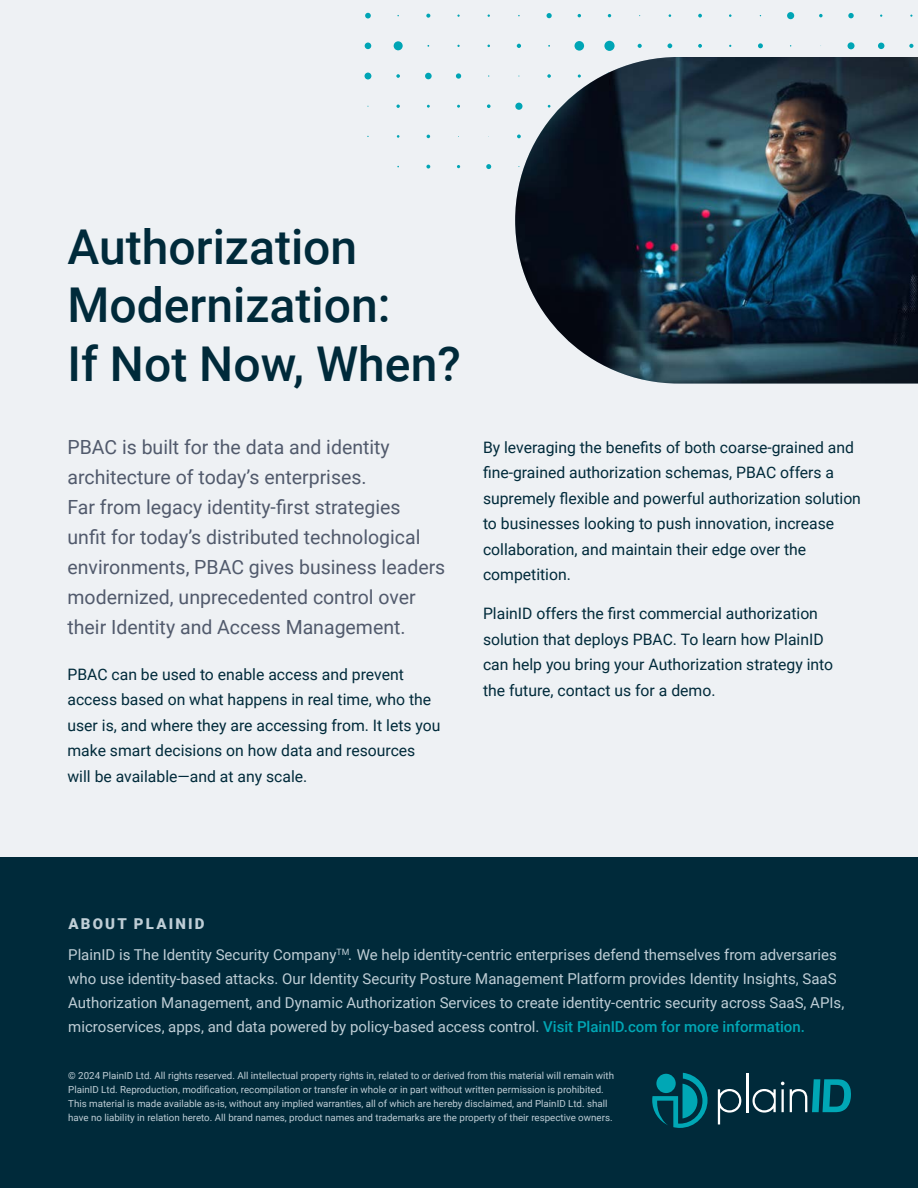
<style>
.page{position:relative;width:918px;height:1188px;background:#fff}
.page>*{position:absolute;margin:0;border:0;box-sizing:border-box;transform-origin:0 0}
.t1{font:500 48px/58.5px "Roboto";color:#002a3a}
.t2{font:19.5px/30px "Roboto";color:#515a6c}
.t3{font:15.75px/25.5px "Roboto";color:#002a3a}
.t4{font:15px/24px "Roboto";color:#bfced6}
.t5{font:9.75px/14.2px "Roboto";color:#bfced6}
.s1{font-weight:900}
.s2{font-weight:500;color:#00a7b5}
</style>
<div class="page">
<div style="left:0;top:856px;width:918px;height:332px;background:#002a3a"></div>
<div style="left:0;top:0;width:918px;height:856px;background:#eef1f4"></div>
<svg style="left:486px;top:164px;width:5px;height:5px"></svg>
<svg style="left:426px;top:165px;width:4px;height:4px"></svg>
<svg style="left:487px;top:104px;width:4px;height:4px"></svg>
<svg style="left:396px;top:105px;width:4px;height:3px"></svg>
<svg style="left:456px;top:73px;width:5px;height:6px"></svg>
<div style="left:425px;top:73px;width:7px;height:6px;background:#00a5b5;border-radius:50%"></div>
<svg style="left:396px;top:74px;width:4px;height:4px"></svg>
<svg style="left:365px;top:73px;width:6px;height:6px"></svg>
<svg style="left:909px;top:44px;width:4px;height:4px"></svg>
<svg style="left:878px;top:43px;width:6px;height:6px"></svg>
<div style="left:848px;top:42px;width:7px;height:7px;background:#00a5b5;border-radius:50%"></div>
<svg style="left:758px;top:43px;width:5px;height:5px"></svg>
<svg style="left:698px;top:44px;width:4px;height:4px"></svg>
<svg style="left:667px;top:43px;width:5px;height:5px"></svg>
<svg style="left:638px;top:44px;width:4px;height:4px"></svg>
<div style="left:604px;top:41px;width:11px;height:10px;background:#00a5b5;border-radius:50%"></div>
<div style="left:575px;top:41px;width:9px;height:10px;background:#00a5b5;border-radius:50%"></div>
<svg style="left:517px;top:44px;width:4px;height:4px"></svg>
<div style="left:394px;top:41px;width:9px;height:9px;background:#00a5b5;border-radius:50%"></div>
<svg style="left:365px;top:43px;width:6px;height:6px"></svg>
<svg style="left:848px;top:13px;width:6px;height:5px"></svg>
<svg style="left:819px;top:14px;width:4px;height:3px"></svg>
<div style="left:787px;top:12px;width:7px;height:7px;background:#00a5b5;border-radius:50%"></div>
<svg style="left:698px;top:14px;width:4px;height:4px"></svg>
<svg style="left:547px;top:13px;width:5px;height:5px"></svg>
<svg style="left:426px;top:14px;width:4px;height:4px"></svg>
<svg style="left:365px;top:13px;width:6px;height:5px"></svg>
<svg style="left:652px;top:1073px;width:56px;height:55px"></svg>
<svg style="left:718px;top:1089px;width:23px;height:35px"></svg>
<hr style="left:746px;top:1073px;width:3px;height:39px;background:#fff">
<svg style="left:753px;top:1082px;width:31px;height:31px"></svg>
<svg style="left:790px;top:1079px;width:61px;height:33px"></svg>
<img style="left:515px;top:57px;width:403px;height:327px">
<h1 class="t1" style="left:68px;top:216px;width:395px">Authorization<br>Modernization:<br>If Not Now, When?</h1>
<p class="t2" style="left:68px;top:431px;width:379px">PBAC is built for the data and identity architecture of today’s enterprises.<br>Far from legacy identity-first strategies<br>unfit for today’s distributed technological environments, PBAC gives business leaders modernized, unprecedented control over their Identity and Access Management.</p>
<p class="t3" style="left:68px;top:661px;width:375px">PBAC can be used to enable access and prevent access based on what happens in real time, who the user is, and where they are accessing from. It lets you make smart decisions on how data and resources will be available—and at any scale.</p>
<p class="t3" style="left:483px;top:434px;width:380px">By leveraging the benefits of both coarse-grained and fine-grained authorization schemas, PBAC offers a supremely flexible and powerful authorization solution to businesses looking to push innovation, increase collaboration, and maintain their edge over the competition.</p>
<p class="t3" style="left:483px;top:600px;width:352px">PlainID offers the first commercial authorization solution that deploys PBAC. To learn how PlainID can help you bring your Authorization strategy into the future, contact us for a demo.</p>
<p class="t4" style="left:68px;top:908px;width:770px;line-height:30.8px"><span class="s1">ABOUT PLAINID<br></span>PlainID is The Identity Security Company<sup>TM</sup>. We help identity-centric enterprises defend themselves from adversaries</p>
<p class="t4" style="left:68px;top:966px;width:778px">who use identity-based attacks. Our Identity Security Posture Management Platform provides Identity Insights, SaaS<br>Authorization Management, and Dynamic Authorization Services to create identity-centric security across SaaS, APIs, microservices, apps, and data powered by policy-based access control. <span class="s2">Visit PlainID.com for more information.</span></p>
<p class="t5" style="left:68px;top:1068px;width:547px">© 2024 PlainID Ltd. All rights reserved. All intellectual property rights in, related to or derived from this material will remain with PlainID Ltd. Reproduction, modification, recompilation or transfer in whole or in part without written permission is prohibited.<br>This material is made available as-is, without any implied warranties, all of which are hereby disclaimed, and PlainID Ltd. shall have no liability in relation hereto. All brand names, product names and trademarks are the property of their respective owners.</p>
</div>
